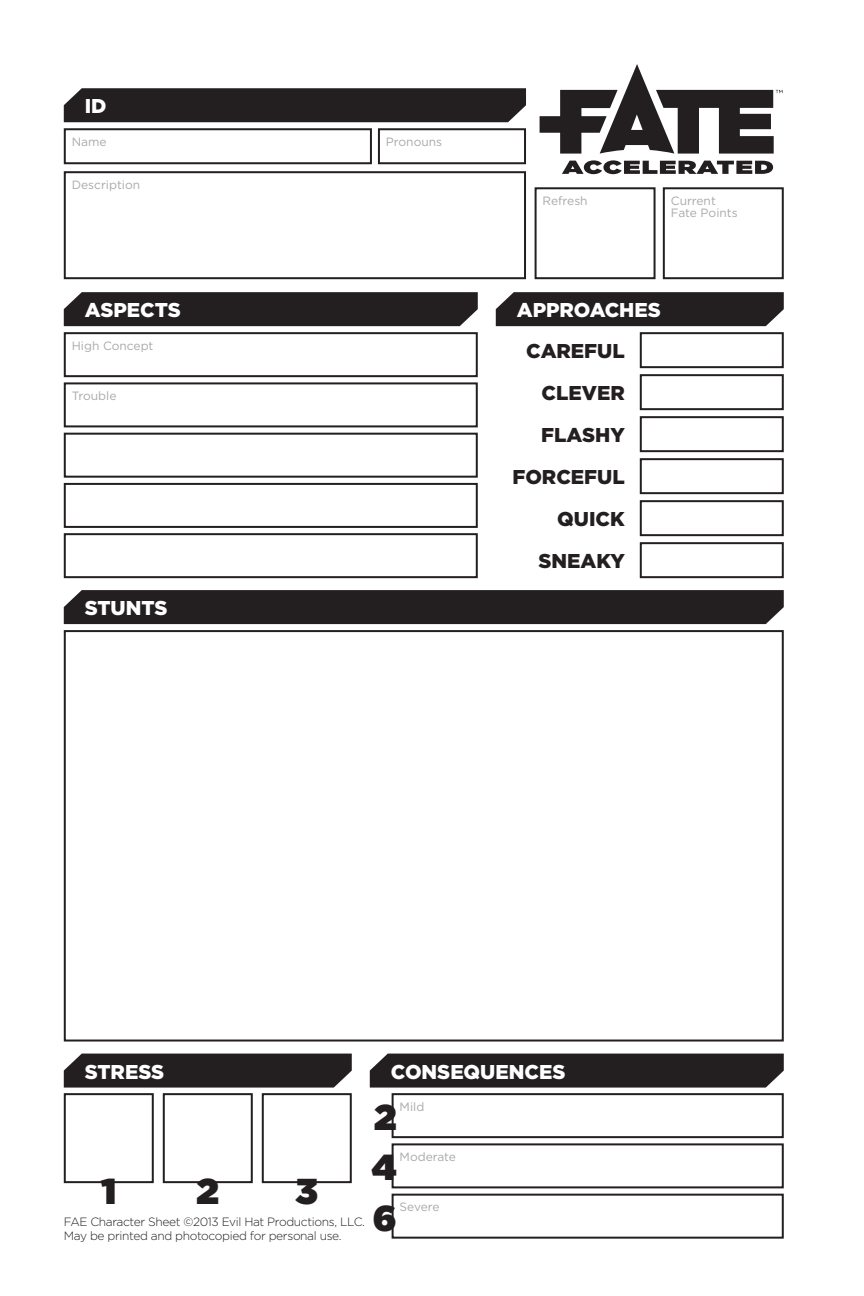
<style>
.page{position:relative;width:864px;height:1296px;background:#fff}
.page>*{position:absolute;margin:0;border:0;box-sizing:border-box;transform-origin:0 0}
.t1{font:900 36px/50.2px "Gotham";color:#231f20;text-align:justify}
.t2{font:900 20px "Gotham";color:#fff}
.t3{font:900 20px/42px "Gotham";color:#231f20;text-align:right}
.t4{font:300 12px/14px "Gotham";letter-spacing:-.03em;color:#231f20}
.t5{font:12px/12px "Gotham";color:#a8a9ad}
</style>
<div class="page">
<svg style="left:540px;top:64px;width:243px;height:90px"></svg>
<svg style="left:562px;top:160px;width:211px;height:14px"></svg>
<div style="left:64px;top:88px;width:462px;height:34px;background:#231f20"></div>
<div style="left:64px;top:292px;width:414px;height:34px;background:#231f20"></div>
<div style="left:370px;top:1054px;width:414px;height:34px;background:#231f20"></div>
<div style="left:64px;top:590px;width:720px;height:34px;background:#231f20"></div>
<div style="left:496px;top:292px;width:288px;height:34px;background:#231f20"></div>
<div style="left:64px;top:1054px;width:288px;height:34px;background:#231f20"></div>
<div style="left:64px;top:128px;width:308px;height:36px;border:2px solid #231f20"></div>
<div style="left:378px;top:128px;width:148px;height:36px;border:2px solid #231f20"></div>
<div style="left:64px;top:332px;width:414px;height:45px;border:2px solid #231f20"></div>
<div style="left:640px;top:332px;width:144px;height:36px;border:2px solid #231f20"></div>
<div style="left:64px;top:382px;width:414px;height:45px;border:2px solid #231f20"></div>
<div style="left:640px;top:374px;width:144px;height:36px;border:2px solid #231f20"></div>
<div style="left:64px;top:433px;width:414px;height:45px;border:2px solid #231f20"></div>
<div style="left:640px;top:416px;width:144px;height:36px;border:2px solid #231f20"></div>
<div style="left:64px;top:483px;width:414px;height:45px;border:2px solid #231f20"></div>
<div style="left:640px;top:458px;width:144px;height:36px;border:2px solid #231f20"></div>
<div style="left:64px;top:533px;width:414px;height:45px;border:2px solid #231f20"></div>
<div style="left:640px;top:500px;width:144px;height:36px;border:2px solid #231f20"></div>
<div style="left:640px;top:542px;width:144px;height:36px;border:2px solid #231f20"></div>
<div style="left:64px;top:171px;width:462px;height:108px;border:2px solid #231f20"></div>
<div style="left:64px;top:630px;width:720px;height:412px;border:2px solid #231f20"></div>
<div style="left:535px;top:187px;width:121px;height:92px;border:2px solid #231f20"></div>
<div style="left:663px;top:187px;width:121px;height:92px;border:2px solid #231f20"></div>
<div style="left:64px;top:1093px;width:90px;height:90px;border:2px solid #231f20"></div>
<div style="left:262px;top:1093px;width:90px;height:90px;border:2px solid #231f20"></div>
<div style="left:163px;top:1093px;width:90px;height:90px;border:2px solid #231f20"></div>
<div style="left:392px;top:1093px;width:392px;height:45px;border:2px solid #231f20"></div>
<div style="left:392px;top:1143px;width:392px;height:45px;border:2px solid #231f20"></div>
<div style="left:392px;top:1194px;width:392px;height:45px;border:2px solid #231f20"></div>
<h2 class="t2" style="left:85px;top:92px;width:23px">ID</h2>
<p class="t5" style="left:72px;top:135px;width:36px">Name</p>
<p class="t5" style="left:386px;top:135px;width:58px">Pronouns</p>
<p class="t5" style="left:72px;top:178px;width:70px">Description</p>
<h2 class="t2" style="left:85px;top:296px;width:98px">ASPECTS</h2>
<p class="t5" style="left:543px;top:194px;width:47px">Refresh</p>
<p class="t5" style="left:671px;top:194px;width:68px">Current<br>Fate Points</p>
<h2 class="t2" style="left:517px;top:296px;width:146px">APPROACHES</h2>
<p class="t5" style="left:72px;top:339px;width:83px">High Concept</p>
<h2 class="t3" style="left:526px;top:330px;width:100px">CAREFUL</h2>
<p class="t5" style="left:72px;top:390px;width:46px">Trouble</p>
<h2 class="t3" style="left:512px;top:372px;width:114px">CLEVER<br>FLASHY<br>FORCEFUL<br>QUICK<br>SNEAKY</h2>
<h2 class="t2" style="left:85px;top:594px;width:84px">STUNTS</h2>
<h2 class="t2" style="left:85px;top:1058px;width:81px">STRESS</h2>
<h2 class="t2" style="left:391px;top:1058px;width:176px">CONSEQUENCES</h2>
<p class="t5" style="left:400px;top:1100px;width:26px">Mild</p>
<h1 class="t1" style="left:372px;top:1092px;width:26px">2<br>4<br>6</h1>
<p class="t5" style="left:400px;top:1150px;width:58px">Moderate</p>
<h1 class="t1" style="left:101px;top:1166px;width:17px">1</h1>
<h1 class="t1" style="left:197px;top:1166px;width:24px">2</h1>
<h1 class="t1" style="left:296px;top:1166px;width:24px">3</h1>
<p class="t5" style="left:400px;top:1201px;width:41px">Severe</p>
<p class="t4" style="left:64px;top:1214px;width:303px">FAE Character Sheet ©2013 Evil Hat Productions, LLC.<br>May be printed and photocopied for personal use.</p>
</div>
